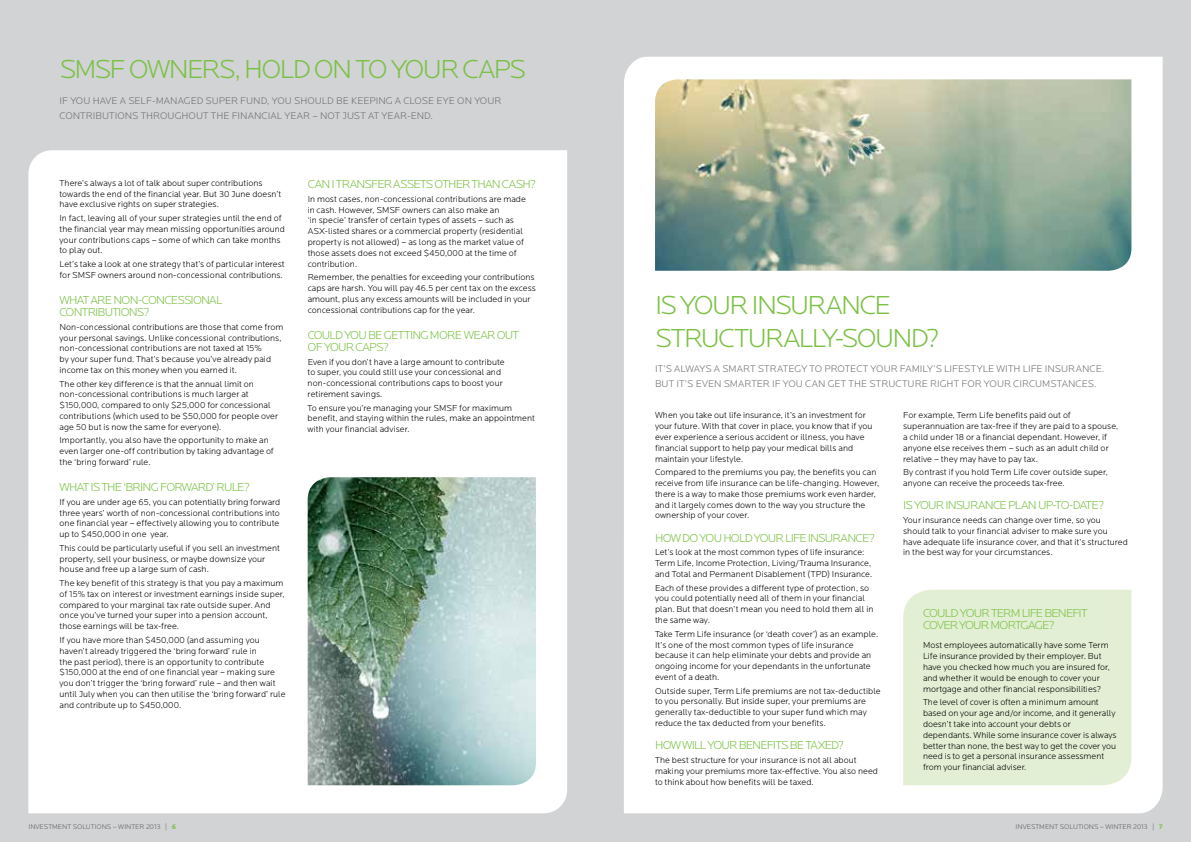
<style>
.page{position:relative;width:1191px;height:842px;background:#fff}
.page>*{position:absolute;margin:0;border:0;box-sizing:border-box;transform-origin:0 0}
.t1{font:300 27px/32.4px "Locator";letter-spacing:-.06em;color:#7ac143}
.t2{font:300 12px/12px "Locator";letter-spacing:-.065em;color:#7ac143}
.t3{font:300 10px/15px "Locator";letter-spacing:.005em;color:#6d6e71}
.t4{font:300 9px/10.8px "Locator";color:#000}
.t5{font:300 7px "Locator";color:#58595b}
.s1{font-weight:700;color:#7ac143}
</style>
<div class="page">
<div style="left:0;top:0;width:595px;height:842px;background:#d1d3d4"></div>
<div style="left:595px;top:0;width:596px;height:842px;background:#d1d3d4"></div>
<div style="left:28px;top:150px;width:539px;height:663px;background:#fff"></div>
<div style="left:624px;top:57px;width:538px;height:756px;background:#fff"></div>
<img style="left:655px;top:79px;width:476px;height:192px">
<div style="left:903px;top:590px;width:228px;height:195px;background:#e2efd4"></div>
<img style="left:308px;top:477px;width:228px;height:308px">
<h1 class="t1" style="left:60px;top:52px;width:468px">SMSF owners, hold on to your caps</h1>
<p class="t3" style="left:60px;top:93px;width:443px">If you have a Self-Managed Super Fund, you should be keepi ng a close eye on your contri buti ons throughout the fi nancial year – not j ust at year-end.</p>
<p class="t4" style="left:60px;top:177px;width:223px">There’s always a lot of talk about super contributions towards the end of the financial year. But 30 June doesn’t have exclusive rights on super strategies.</p>
<p class="t4" style="left:60px;top:212px;width:227px">In fact, leaving all of your super strategies until the end of the financial year may mean missing opportunities around your contributions caps – some of which can take months to play out.</p>
<p class="t4" style="left:60px;top:258px;width:227px">Let’s take a look at one strategy that’s of particular interest for SMS</p>
<p class="t4" style="left:91px;top:269px;width:194px">F owners around non-concessional contributions.</p>
<h2 class="t2" style="left:60px;top:294px;width:164px">What are non-concessional contri buti ons?</h2>
<p class="t4" style="left:60px;top:321px;width:225px">Non-concessional contributions are those that come from your personal savings. U nlike concessional contributions, non-concessional contributions are not taxed at 15%<br>by your super fund. That’s because you’ve already paid income tax on this money when you earned it.</p>
<p class="t4" style="left:60px;top:378px;width:220px">The other key difference is that the annual limit on non-concessional contributions is much larger at $150,000, compared to only $25,000 for concessional contributions (which used to be $50,000 for people over age 50 but is now the same for everyone).</p>
<p class="t4" style="left:60px;top:435px;width:216px">Importantly, you also have the opportunity to make an even larger one-off contribution by taking advantage of the ‘bring forward’ rule.</p>
<h2 class="t2" style="left:60px;top:481px;width:192px">What is the ‘bri ng forward’ rule?</h2>
<p class="t4" style="left:60px;top:496px;width:222px;text-align:justify">If you are under age 65, you can potentially bring forward three years’ worth of non-concessional contributions into one financial year – effectively allowing you to contribute up to $450,000 in one year.</p>
<p class="t4" style="left:60px;top:542px;width:222px">This could be particularly useful if you sell an investment property, sell your business, or maybe downsize your house and free up a large sum of cash.</p>
<p class="t4" style="left:60px;top:577px;width:227px">The key benefit of this strategy is that you pay a maximum of 15% tax on interest or investment earnings inside super, compared to your marginal tax rate outside super. And once you’ve turned your super into a pension account, those earnings will be tax-free.</p>
<p class="t4" style="left:60px;top:634px;width:227px">If you have more than $450,000 (and assuming you haven’t already triggered the ‘bring forward’ rule in<br>the past period), there is an opportunity to contribute $150,000 at the end of one financial year – making sure you don’t trigger the ‘bring forward’ rule – and then wait until July when you can then utilise the ‘bring forward’ rule and contribute up to $450,000.</p>
<h2 class="t2" style="left:308px;top:178px;width:230px">Can I transfer assets other than cash?</h2>
<p class="t4" style="left:308px;top:193px;width:220px">In most cases, non-concessional contributions are made in cash. H owever, SMS</p>
<p class="t4" style="left:308px;top:204px;width:208px;text-indent:87px">F owners can also make an<br>‘in specie’ transfer of certain types of assets – such as<br>ASX</p>
<p class="t4" style="left:308px;top:226px;width:218px;text-indent:17px">-listed shares or a commercial property (residential property is not allowed) – as long as the market value of those assets does not exceed $450,000 at the time of contribution.</p>
<p class="t4" style="left:308px;top:272px;width:230px">Remember, the penalties for exceeding your contributions caps are harsh. You will pay 46.5 per cent tax on the excess amount, plus any excess amounts will be included in your concessional contributions cap for the year.</p>
<h2 class="t2" style="left:308px;top:328px;width:213px">Could you be getti ng more wear out of your caps?</h2>
<p class="t4" style="left:308px;top:356px;width:198px">Even if you don’t have a large amount to contribute to super, you could still use your concessional and non-concessional contributions caps to boost your retirement savings.</p>
<p class="t4" style="left:308px;top:402px;width:133px">To ensure you’re managing your SMS</p>
<p class="t4" style="left:308px;top:402px;width:229px;text-indent:144px">F for maximum benefit, and staying within the rules, make an appointment with your financial adviser.</p>
<h1 class="t1" style="left:655px;top:288px;width:286px">Is your i nsurance structurally-sound?</h1>
<p class="t3" style="left:655px;top:361px;width:451px">It’s always a smart strategy to protect your fami ly’s lifestyle with life i nsurance.<br>But it’s even smarter if you can get the structure right for your ci rcumstances.</p>
<p class="t4" style="left:655px;top:410px;width:219px">When you take out life insurance, it’s an investment for your future. With that cover in place, you know that if you ever experience a serious accident or illness, you have financial support to help pay your medical bills and maintain your lifestyle.</p>
<p class="t4" style="left:655px;top:467px;width:226px">Compared to the premiums you pay, the benefits you can receive from life insurance can be life-changing. H owever, there is a way to make those premiums work even harder, and it largely comes down to the way you structure the ownership of your cover.</p>
<h2 class="t2" style="left:655px;top:531px;width:221px">How do you hold your life i nsurance?</h2>
<p class="t4" style="left:655px;top:547px;width:219px">Let’s look at the most common types of life insurance:<br>Term Life, Income Protection, Living/Trauma Insurance, and Total and Permanent Disablement (TPD) Insurance.</p>
<p class="t4" style="left:655px;top:582px;width:220px">Each of these provides a different type of protection, so you could potentially need all of them in your financial plan. But that doesn’t mean you need to hold them all in the same way.</p>
<p class="t4" style="left:655px;top:628px;width:225px">Take Term Life insurance (or ‘death cover’) as an example.<br>It’s one of the most common types of life insurance because it can help eliminate your debts and provide an ongoing income for your dependants in the unfortunate event of a death.</p>
<p class="t4" style="left:655px;top:685px;width:227px">Outside super, Term Life premiums are not tax-deductible to you personally. But inside super, your premiums are generally tax-deductible to your super fund which may reduce the tax deducted from your benefits.</p>
<h2 class="t2" style="left:655px;top:739px;width:190px">How wi ll your benefits be taxed?</h2>
<p class="t4" style="left:655px;top:754px;width:224px">The best structure for your insurance is not all about making your premiums more tax-effective. You also need to think about how benefits will be taxed.</p>
<p class="t4" style="left:903px;top:410px;width:217px">For example, Term Life benefits paid out of superannuation are tax-free if they are paid to a spouse, a child under 18 or a financial dependant. However, if anyone else receives them – such as an adult child or relative – they may have to pay tax.</p>
<p class="t4" style="left:903px;top:467px;width:206px">By contrast if you hold Term Life cover outside super, anyone can receive the proceeds tax-free.</p>
<h2 class="t2" style="left:903px;top:499px;width:202px">Is your i nsurance plan up-to-date?</h2>
<p class="t4" style="left:903px;top:514px;width:226px">Your insurance needs can change over time, so you should talk to your financial adviser to make sure you have adequate life insurance cover, and that it’s structured in the best way for your circumstances.</p>
<h2 class="t2" style="left:923px;top:607px;width:166px">Could your Term Life benefit cover your mortgage?</h2>
<p class="t4" style="left:923px;top:640px;width:188px">M ost employees automatically have some Term Life insurance provided by their employer. But have you checked how much you are insured for, and whether it would be enough to cover your mortgage and other financial responsibilities?</p>
<p class="t4" style="left:923px;top:697px;width:195px">The level of cover is often a minimum amount based on your age and/or income, and it generally doesn’t take into account your debts or dependants. While some insurance cover is always better than none, the best way to get the cover you need is to get a personal insurance assessment from your financial adviser.</p>
<p class="t5" style="left:28px;top:822px;width:149px">Investment Soluti ons – wi nter 2013 | <span class="s1">6</span></p>
<p class="t5" style="left:1015px;top:822px;width:149px">Investment Soluti ons – wi nter 2013 | <span class="s1">7</span></p>
</div>
